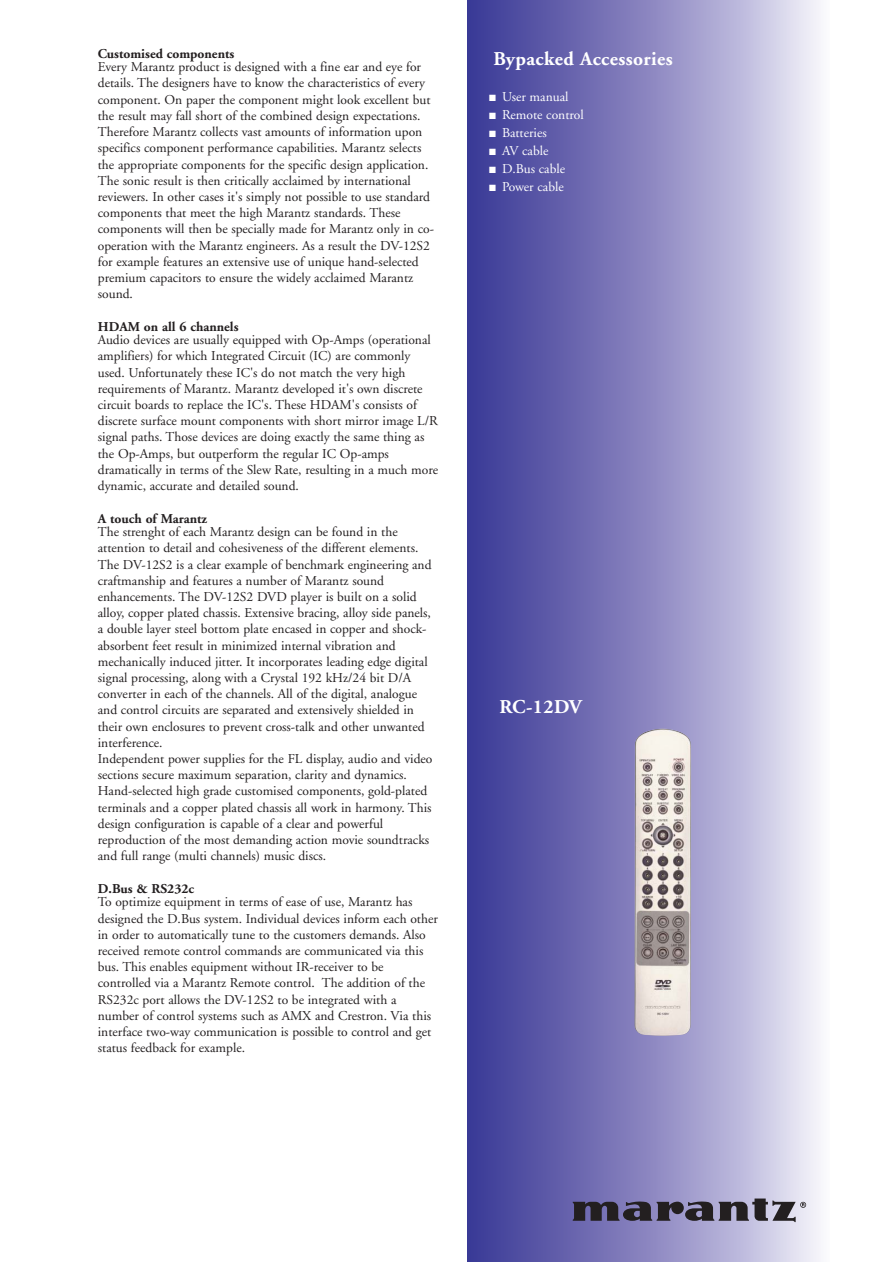
<style>
.page{position:relative;width:893px;height:1262px;background:#fff}
.page>*{position:absolute;margin:0;border:0;box-sizing:border-box;transform-origin:0 0}
.t1{font:700 19.5px "Adobe Garamond";letter-spacing:.02em;color:#fff}
.t2{font:13.5px/16.2px "Adobe Garamond";color:#231f20}
.t3{font:700 13.5px "Adobe Garamond";color:#231f20}
.t4{font:13.5px "Adobe Garamond";color:#fff}
</style>
<div class="page">
<div style="left:468px;top:0;width:361px;height:1261px;background:linear-gradient(to right,#322f91,#efecf7)"></div>
<img style="left:634px;top:728px;width:57px;height:307px">
<svg style="left:572px;top:1198px;width:234px;height:24px;background:#646076"></svg>
<p class="t3" style="left:98px;top:48px;width:138px">Customised components</p>
<p class="t2" style="left:98px;top:60px;width:338px">Every Marantz product is designed with a fine ear and eye for details. The designers have to know the characteristics of every component. On paper the component might look excellent but the result may fall short of the combined design expectations.<br>Therefore Marantz collects vast amounts of information upon specifics component performance capabilities. Marantz selects the appropriate components for the specific design application.<br>The sonic result is then critically acclaimed by international reviewers. In other cases it's simply not possible to use standard components that meet the high Marantz standards. These components will then be specially made for Marantz only in co&shy;operation with the Marantz engineers. As a result the DV-12S2 for example features an extensive use of unique hand-selected premium capacitors to ensure the widely acclaimed Marantz sound.</p>
<p class="t3" style="left:98px;top:321px;width:142px">HDAM on all 6 channels</p>
<p class="t2" style="left:98px;top:333px;width:342px">Audio devices are usually equipped with Op-Amps (operational amplifiers) for which Integrated Circuit (IC) are commonly used. Unfortunately these IC's do not match the very high requirements of Marantz. Marantz developed it's own discrete circuit boards to replace the IC's. These HDAM's consists of discrete surface mount components with short mirror image L/R signal paths. Those devices are doing exactly the same thing as the Op-Amps, but outperform the regular IC Op-amps dramatically in terms of the Slew Rate, resulting in a much more dynamic, accurate and detailed sound.</p>
<p class="t3" style="left:98px;top:513px;width:111px">A touch of Marantz</p>
<p class="t2" style="left:98px;top:525px;width:336px">The strenght of each Marantz design can be found in the attention to detail and cohesiveness of the different elements.<br>The DV-12S2 is a clear example of benchmark engineering and craftmanship and features a number of Marantz sound enhancements. The DV-12S2 DVD player is built on a solid alloy, copper plated chassis. Extensive bracing, alloy side panels, a double layer steel bottom plate encased in copper and shock&shy;absorbent feet result in minimized internal vibration and mechanically induced jitter. It incorporates leading edge digital signal processing, along with a Crystal 192 kHz/24 bit D/A converter in each of the channels. All of the digital, analogue and control circuits are separated and extensively shielded in their own enclosures to prevent cross-talk and other unwanted interference.<br>Independent power supplies for the FL display, audio and video sections secure maximum separation, clarity and dynamics.<br>Hand-selected high grade customised components, gold-plated terminals and a copper plated chassis all work in harmony. This design configuration is capable of a clear and powerful reproduction of the most demanding action movie soundtracks and full range (multi channels) music discs.</p>
<p class="t3" style="left:98px;top:883px;width:98px">D.Bus &amp; RS232c</p>
<p class="t2" style="left:98px;top:895px;width:341px">To optimize equipment in terms of ease of use, Marantz has designed the D.Bus system. Individual devices inform each other in order to automatically tune to the customers demands. Also received remote control commands are communicated via this bus. This enables equipment without IR-receiver to be controlled via a Marantz Remote control. The addition of the RS232c port allows the DV-12S2 to be integrated with a number of control systems such as AMX and Crestron. Via this interface two-way communication is possible to control and get status feedback for example.</p>
<h1 class="t1" style="left:493px;top:51px;width:181px">Bypacked Accessories</h1>
<p class="t4" style="left:489px;top:91px;width:81px">■ User manual</p>
<p class="t4" style="left:489px;top:109px;width:96px">■ Remote control</p>
<p class="t4" style="left:489px;top:127px;width:59px">■ Batteries</p>
<p class="t4" style="left:489px;top:145px;width:61px">■ AV cable</p>
<p class="t4" style="left:489px;top:163px;width:77px">■ D.Bus cable</p>
<p class="t4" style="left:489px;top:181px;width:76px">■ Power cable</p>
<h1 class="t1" style="left:499px;top:699px;width:84px">RC-12DV</h1>
</div>
